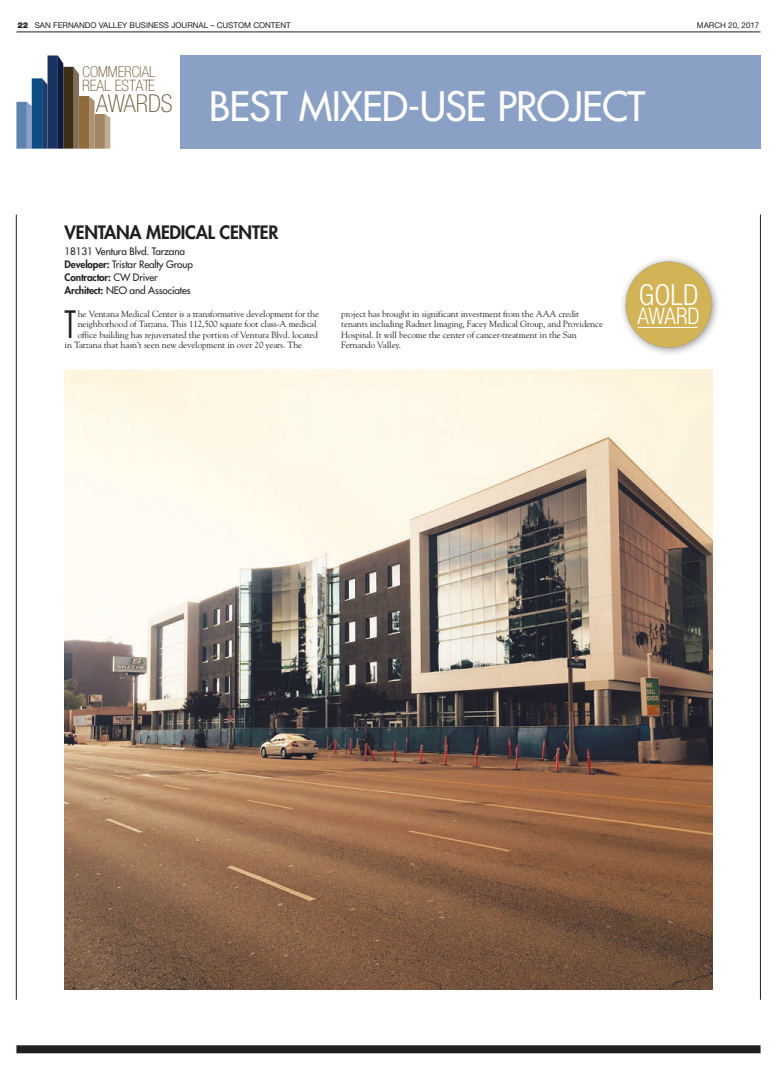
<style>
.page{position:relative;width:777px;height:1074px;background:#fff}
.page>*{position:absolute;margin:0;border:0;box-sizing:border-box;transform-origin:0 0}
.t1{font:39.5px "Futura";letter-spacing:-.02em;color:#fff}
.t2{font:300 condensed 38.5px "Futura BT";color:#231f20}
.t3{font:300 condensed 29px "Helvetica Neue";color:#fff}
.t4{font:100 condensed 24.6px "Helvetica Neue";color:#6c5836}
.t5{font:300 condensed 23px "Helvetica Neue";letter-spacing:-.01em;color:#fff}
.t6{font:800 18px "Futura";letter-spacing:-.015em;color:#231f20}
.t7{font:100 condensed 15.8px "Helvetica Neue";color:#6c5836}
.t8{font:100 condensed 15.1px "Helvetica Neue";color:#6c5836}
.t9{font:10px/13px "Futura";letter-spacing:-.015em;color:#231f20}
.t10{font:9px/10.5px "Goudy";letter-spacing:-.01em;color:#231f20}
.t11{font:8px "Helvetica Neue";color:#231f20}
.s1{font-weight:900}
.s2{font-weight:800}
</style>
<div class="page">
<hr style="left:16px;top:32px;width:745px;height:1px;background:#231f20">
<svg style="left:16px;top:55px;width:94px;height:94px"></svg>
<div style="left:180px;top:56px;width:581px;height:93px;background:#8aa0c5"></div>
<div style="left:16px;top:1045px;width:745px;height:8px;background:#231f20"></div>
<hr style="left:16px;top:215px;width:1px;height:785px;background:#231f20">
<hr style="left:760px;top:214px;width:1px;height:786px;background:#231f20">
<img style="left:65px;top:369px;width:647px;height:621px">
<div style="left:619px;top:256px;width:102px;height:101px;background:#231f20;opacity:.45"></div>
<svg style="left:625px;top:261px;width:88px;height:88px;background:#d7c17c"></svg>
<hr style="left:638px;top:327px;width:60px;height:1px;background:#fff">
<p class="t11" style="left:17px;top:21px;width:275px"><span class="s1">22</span> SAN FERNANDO VALLEY BUSINESS JOURNAL – CUSTOM CONTENT</p>
<p class="t11" style="left:697px;top:21px;width:64px">MARCH 20, 2017</p>
<h3 class="t8" style="left:82px;top:63px;width:75px">COMMERCIAL</h3>
<h3 class="t7" style="left:82px;top:77px;width:75px">REAL ESTATE</h3>
<h3 class="t4" style="left:96px;top:89px;width:78px">AWARDS</h3>
<h1 class="t1" style="left:209px;top:81px;width:438px">BEST MIXED-USE PROJECT</h1>
<h3 class="t6" style="left:65px;top:221px;width:215px">VENTANA MEDICAL CENTER</h3>
<p class="t9" style="left:65px;top:245px;width:130px">18131 Ventura Blvd. Tarzana<br><span class="s2">Developer:</span> Tristar Realty Group<br><span class="s2">Contractor:</span> CW Driver<br><span class="s2">Architect:</span> NEO and Associates</p>
<h2 class="t2" style="left:64px;top:300px;width:13px">T</h2>
<p class="t10" style="left:78px;top:308px;width:243px">he Ventana Medical Center is a transformative development for the</p>
<p class="t10" style="left:78px;top:318px;width:240px">neighborhood of Tarzana. This 112,500 square foot class-A medical</p>
<p class="t10" style="left:78px;top:329px;width:242px">office building has rejuvenated the portion of Ventura Blvd. located</p>
<p class="t10" style="left:65px;top:339px;width:239px">in Tarzana that hasn’t seen new development in over 20 years. The</p>
<p class="t10" style="left:341px;top:308px;width:263px">project has brought in significant investment from the AAA credit tenants including Radnet Imaging, Facey Medical Group, and Providence Hospital. It will become the center of cancer-treatment in the San Fernando Valley.</p>
<h3 class="t3" style="left:639px;top:278px;width:61px">GOLD</h3>
<h3 class="t5" style="left:638px;top:303px;width:64px">AWARD</h3>
</div>
